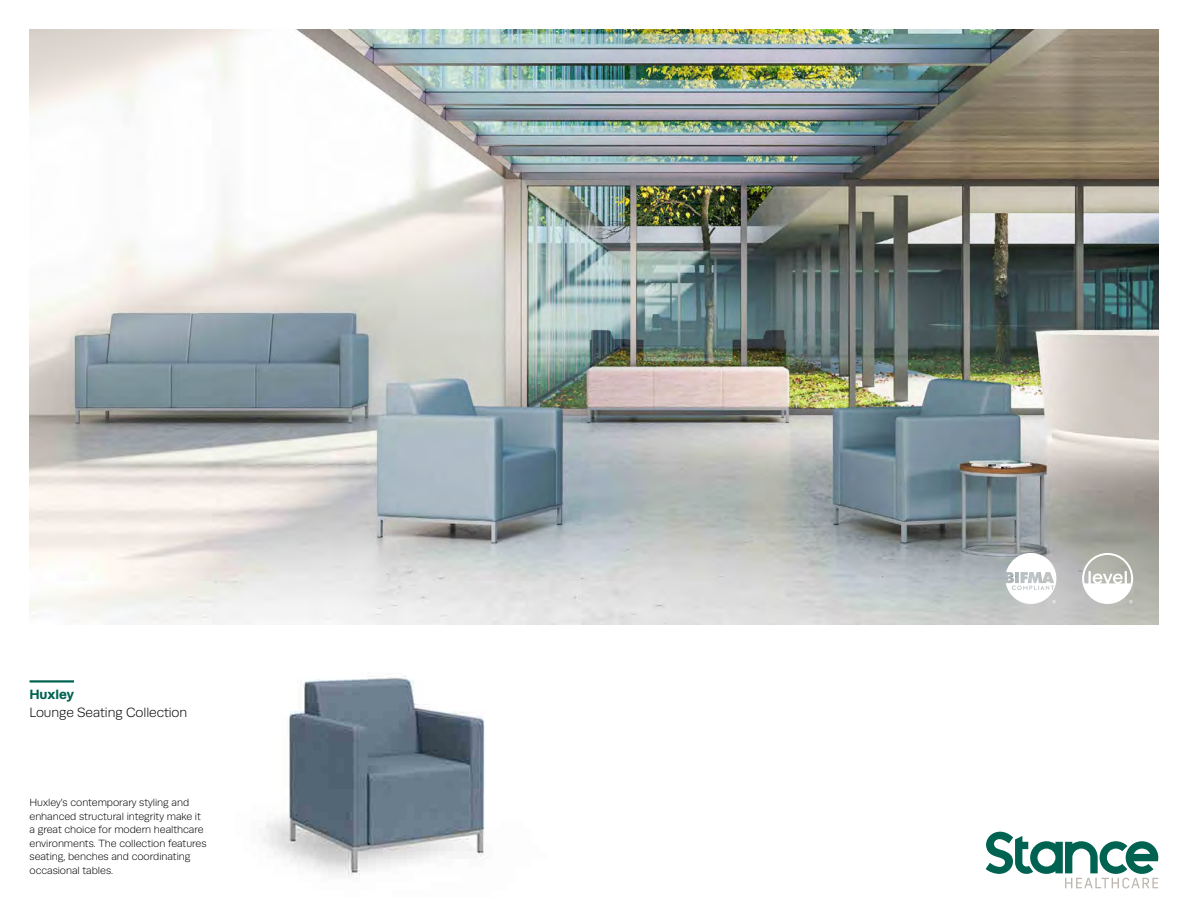
<style>
.page{position:relative;width:1188px;height:918px;background:#fff}
.page>*{position:absolute;margin:0;border:0;box-sizing:border-box;transform-origin:0 0}
.t1{font:300 13.5px "Runda";letter-spacing:-.005em;color:#000}
.t2{font:700 13.5px "Runda";letter-spacing:-.005em;color:#006351}
.t3{font:300 10.5px/13.5px "Runda";letter-spacing:-.005em;color:#000}
</style>
<div class="page">
<img style="left:263px;top:674px;width:222px;height:201px">
<img style="left:30px;top:30px;width:1128px;height:595px">
<hr style="left:30px;top:680px;width:44px;height:3px;background:#006351">
<svg style="left:1082px;top:553px;width:51px;height:51px"></svg>
<svg style="left:1006px;top:553px;width:50px;height:51px"></svg>
<svg style="left:986px;top:832px;width:172px;height:56px"></svg>
<p class="t2" style="left:30px;top:686px;width:46px">Huxley</p>
<p class="t1" style="left:30px;top:705px;width:159px">Lounge Seating Collection</p>
<p class="t3" style="left:30px;top:796px;width:179px">Huxley’s contemporary styling and enhanced structural integrity make it a great choice for modern healthcare environments. The collection features seating, benches and coordinating occasional tables.</p>
</div>
